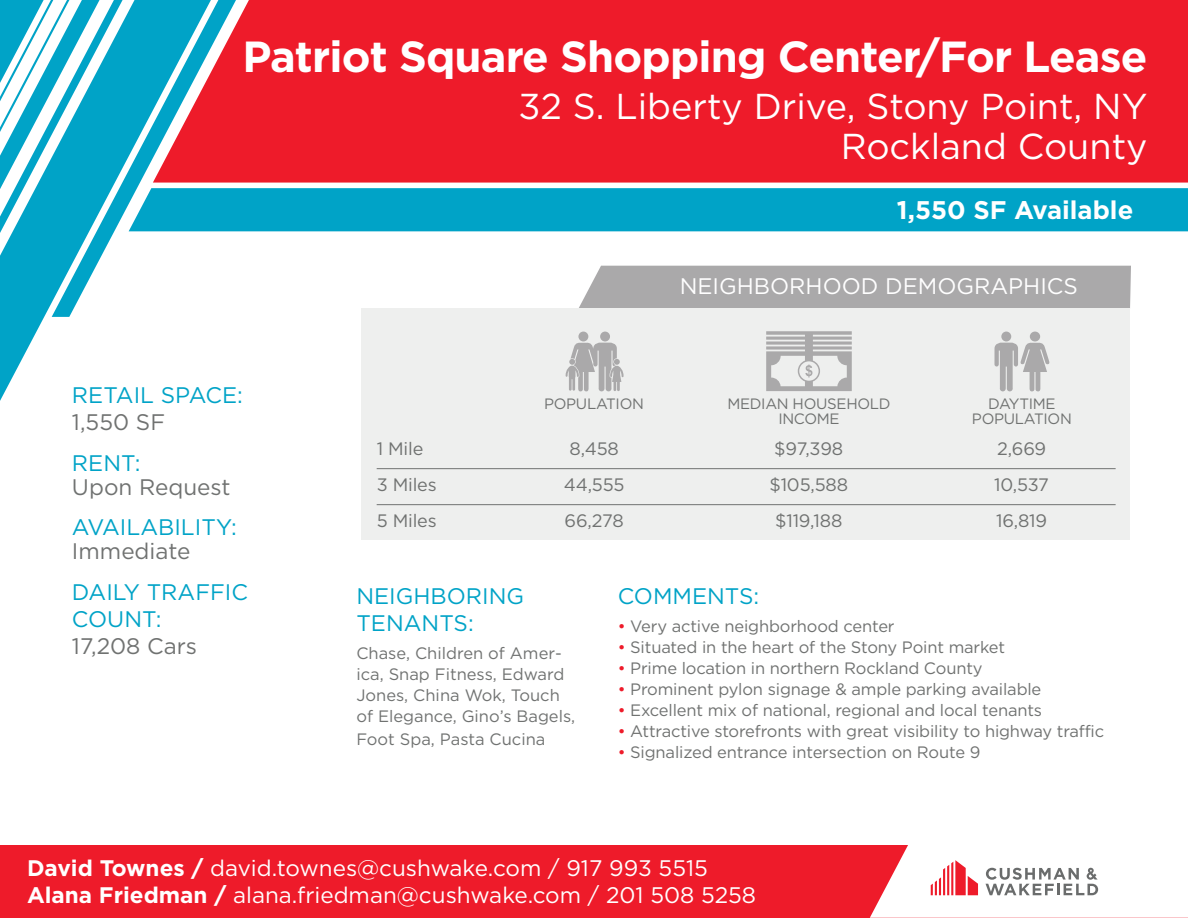
<style>
.page{position:relative;width:1188px;height:918px;background:#fff}
.page>*{position:absolute;margin:0;border:0;box-sizing:border-box;transform-origin:0 0}
.t1{font:700 43.5px "Gotham";letter-spacing:-.02em;color:#fff}
.t2{font:36px/40.5px "Gotham";color:#fff;text-align:right}
.t3{font:700 25.5px "Gotham";color:#fff}
.t4{font:22.5px/27px "Gotham";color:#fff}
.t5{font:22.5px/27px "Gotham";color:#00a3c7}
.t6{font:22.5px/24px "Gotham";color:#707271}
.t7{font:18px "Gotham";letter-spacing:-.01em;color:#707271}
.t8{font:16.5px/21px "Gotham";letter-spacing:-.01em;color:#707271}
.t9{font:15px/15px "Gotham";letter-spacing:-.02em;color:#707271;text-align:center}
.s1{color:#707271}
.s2{color:#00a3c7}
.s3{color:#ee1b2a}
.s4{font-weight:700}
</style>
<div class="page">
<div style="left:578px;top:266px;width:553px;height:43px;background:#aaa9aa"></div>
<div style="left:361px;top:309px;width:769px;height:231px;background:#eeefee"></div>
<div style="left:578px;top:332px;width:10px;height:9px;background:#aaa9aa;border-radius:50%"></div>
<div style="left:600px;top:332px;width:10px;height:9px;background:#aaa9aa;border-radius:50%"></div>
<svg style="left:566px;top:342px;width:58px;height:49px"></svg>
<svg style="left:766px;top:331px;width:86px;height:60px"></svg>
<div style="left:1001px;top:332px;width:10px;height:9px;background:#aaa9aa;border-radius:50%"></div>
<div style="left:1030px;top:332px;width:10px;height:9px;background:#aaa9aa;border-radius:50%"></div>
<svg style="left:994px;top:342px;width:56px;height:49px"></svg>
<hr style="left:377px;top:468px;width:739px;height:1px;background:#707271">
<hr style="left:377px;top:504px;width:739px;height:1px;background:#707271">
<div style="left:0;top:845px;width:1188px;height:73px;background:#ee1b2a"></div>
<svg style="left:870px;top:845px;width:318px;height:73px"></svg>
<div style="left:243px;top:188px;width:945px;height:43px;background:#00a3c7"></div>
<div style="left:243px;top:0;width:945px;height:183px;background:#ee1b2a"></div>
<svg style="left:0;top:261px;width:52px;height:140px;fill:#00a3c7"></svg>
<svg style="left:52px;top:0;width:191px;height:317px"></svg>
<svg style="left:0;top:0;width:130px;height:261px"></svg>
<h1 class="t1" style="left:243px;top:32px;width:906px">Patriot Square Shopping Center/For Lease</h1>
<h2 class="t2" style="left:518px;top:85px;width:631px">32 S. Liberty Drive, Stony Point, NY<br>Rockland County</h2>
<h3 class="t3" style="left:897px;top:195px;width:238px">1,550 SF Available</h3>
<p class="t4" style="left:680px;top:273px;width:400px">NEIGHBORHOOD DEMOGRAPHICS</p>
<p class="t5" style="left:72px;top:381px;width:173px">RETAIL SPACE:<br><span class="s1">1,550 SF</span></p>
<p class="t6" style="left:72px;top:450px;width:160px"><span class="s2">RENT:<br></span>Upon Request</p>
<p class="t5" style="left:72px;top:515px;width:166px;line-height:24px">AVAILABILITY:<br><span class="s1">Immediate</span></p>
<p class="t5" style="left:72px;top:578px;width:178px">DAILY TRAFFIC<br>COUNT:<br><span class="s1">17,208 Cars</span></p>
<p class="t5" style="left:618px;top:583px;width:143px">COMMENTS:</p>
<p class="t9" style="left:544px;top:396px;width:101px">POPULATION</p>
<p class="t9" style="left:727px;top:396px;width:165px">MEDIAN HOUSEHOLD<br>INCOME</p>
<p class="t9" style="left:972px;top:396px;width:101px">DAYTIME<br>POPULATION</p>
<p class="t7" style="left:377px;top:439px;width:48px">1 Mile</p>
<p class="t7" style="left:570px;top:439px;width:51px">8,458</p>
<p class="t7" style="left:774px;top:439px;width:70px">$97,398</p>
<p class="t7" style="left:997px;top:439px;width:51px">2,669</p>
<p class="t7" style="left:377px;top:475px;width:62px">3 Miles</p>
<p class="t7" style="left:564px;top:475px;width:62px">44,555</p>
<p class="t7" style="left:769px;top:475px;width:80px">$105,588</p>
<p class="t7" style="left:994px;top:475px;width:56px">10,537</p>
<p class="t7" style="left:377px;top:511px;width:62px">5 Miles</p>
<p class="t7" style="left:565px;top:511px;width:61px">66,278</p>
<p class="t7" style="left:775px;top:511px;width:69px">$119,188</p>
<p class="t7" style="left:996px;top:511px;width:53px">16,819</p>
<p class="t5" style="left:356px;top:583px;width:169px">NEIGHBORING<br>TENANTS:</p>
<p class="t8" style="left:356px;top:643px;width:220px">Chase, Children of Amer&shy;ica, Snap Fitness, Edward<br>Jones, China Wok, Touch of Elegance, Gino’s Bagels,</p>
<p class="t8" style="left:356px;top:728px;width:191px">Foot Spa, Pasta Cucina</p>
<p class="t8" style="left:618px;top:616px;width:278px"><span class="s3">•</span> Very active neighborhood center</p>
<p class="t8" style="left:618px;top:637px;width:389px"><span class="s3">•</span> Situated in the heart of the Stony Point market</p>
<p class="t8" style="left:618px;top:658px;width:366px"><span class="s3">•</span> Prime location in northern Rockland County</p>
<p class="t8" style="left:618px;top:679px;width:425px"><span class="s3">•</span> Prominent pylon signage &amp; ample parking available</p>
<p class="t8" style="left:618px;top:700px;width:426px"><span class="s3">•</span> Excellent mix of national, regional and local tenants</p>
<p class="t8" style="left:618px;top:721px;width:488px"><span class="s3">•</span> Attractive storefronts with great visibility to highway traffic</p>
<p class="t8" style="left:618px;top:742px;width:364px"><span class="s3">•</span> Signalized entrance intersection on Route 9</p>
<h3 class="t4" style="left:27px;top:854px;width:731px"><span class="s4">David Townes /</span> david.townes@cushwake.com / 917 993 5515<br><span class="s4">Alana Friedman /</span> alana.friedman@cushwake.com / 201 508 5258</h3>
</div>
